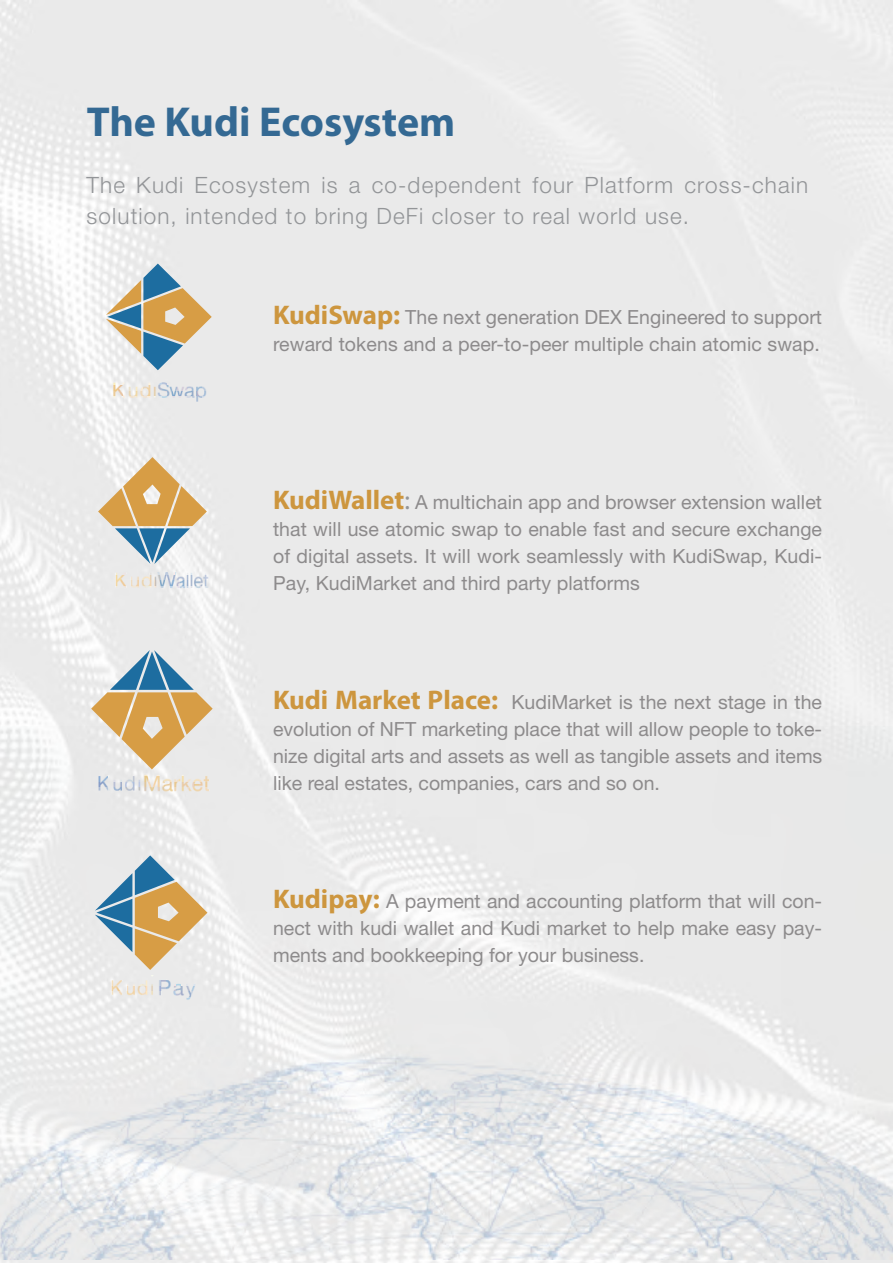
<style>
.page{position:relative;width:893px;height:1263px;background:#fff}
.page>*{position:absolute;margin:0;border:0;box-sizing:border-box;transform-origin:0 0}
.t1{font:700 42px "Myriad Pro";color:#346993}
.t2{font:300 22.5px/31.5px "Helvetica Neue";letter-spacing:.05em;color:#939598}
.t3{font:19.5px/27px "Helvetica Neue";letter-spacing:.005em;color:#8d8b8c;text-align:justify}
.s1{font-family:"Myriad Pro";font-weight:700;font-size:27px;color:#cd963e}
.s2{font-family:"Myriad Pro";font-size:27px;color:#939598}
</style>
<div class="page">
<img style="left:0;top:727px;width:893px;height:532px">
<img style="left:44px;top:772px;width:214px;height:30px">
<img style="left:83px;top:975px;width:128px;height:37px">
<img style="left:84px;top:380px;width:128px;height:32px">
<img style="left:86px;top:570px;width:129px;height:32px">
<svg style="left:106px;top:264px;width:106px;height:106px;background:#c1c0b1"></svg>
<svg style="left:98px;top:457px;width:109px;height:107px"></svg>
<svg style="left:91px;top:650px;width:122px;height:119px;background:#cec3ab"></svg>
<svg style="left:95px;top:855px;width:112px;height:115px;background:#c2c0b1"></svg>
<h1 class="t1" style="left:87px;top:95px;width:370px">The Kudi Ecosystem</h1>
<p class="t2" style="left:87px;top:168px;width:723px">The Kudi Ecosystem is a co-dependent four Platform cross-chain solution, intended to bring DeFi closer to real world use.</p>
<p class="t3" style="left:273px;top:305px;width:550px"><span class="s1">KudiSwap:</span> The next generation DEX Engineered to support reward tokens and a peer-to-peer multiple chain atomic swap.</p>
<p class="t3" style="left:273px;top:490px;width:551px"><span class="s1">KudiWallet</span><span class="s2">:</span> A multichain app and browser extension wallet that will use atomic swap to enable fast and secure exchange of digital assets. It will work seamlessly with KudiSwap, Kudi-Pay, KudiMarket and third party platforms</p>
<p class="t3" style="left:273px;top:689px;width:551px"><span class="s1">Kudi Market Place:</span> KudiMarket is the next stage in the evolution of NFT marketing place that will allow people to toke&shy;nize digital arts and assets as well as tangible assets and items like real estates, companies, cars and so on.</p>
<p class="t3" style="left:273px;top:888px;width:551px"><span class="s1">Kudipay:</span> A payment and accounting platform that will con&shy;nect with kudi wallet and Kudi market to help make easy pay&shy;ments and bookkeeping for your business.</p>
</div>
